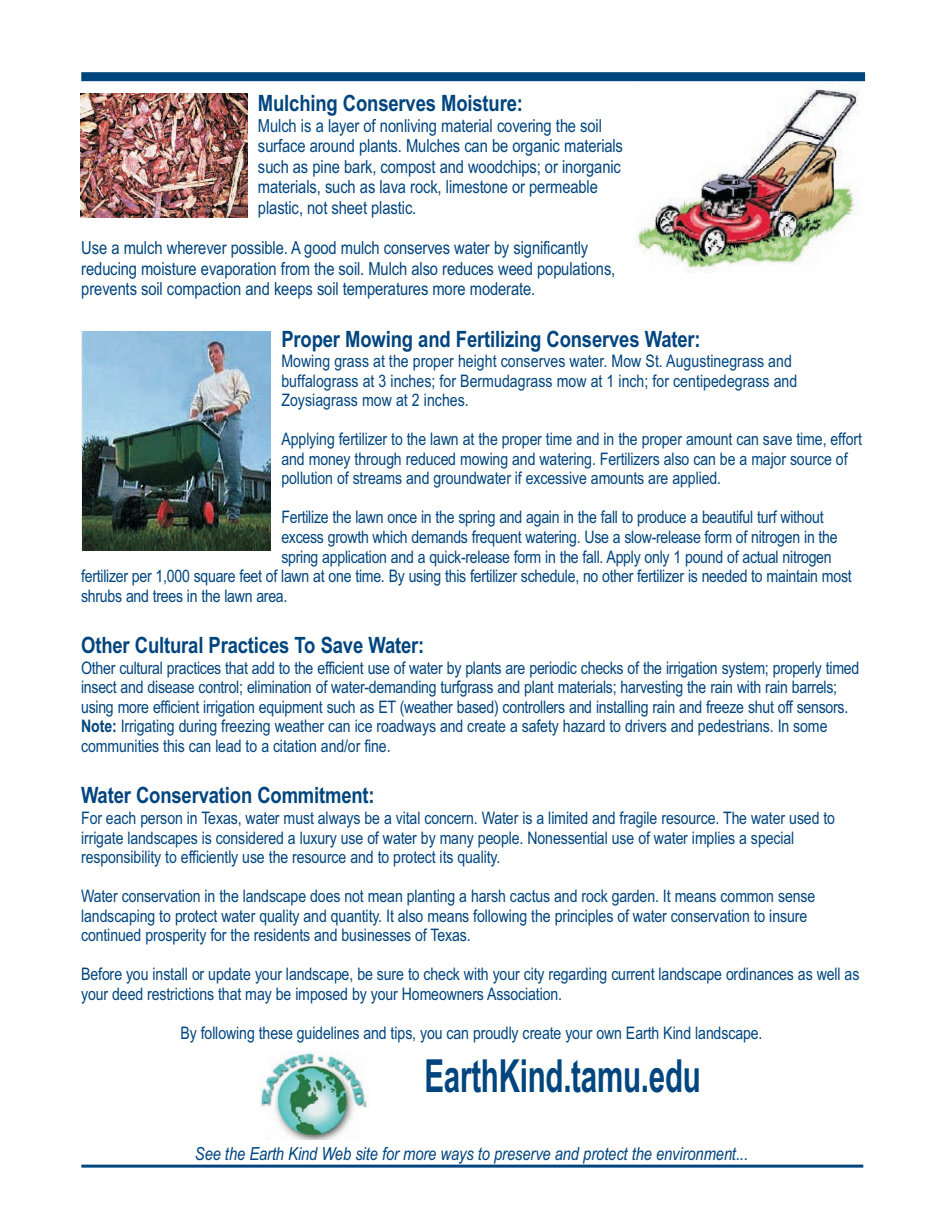
<style>
.page{position:relative;width:945px;height:1215px;background:#fff}
.page>*{position:absolute;margin:0;border:0;box-sizing:border-box;transform-origin:0 0}
.t1{font:700 45.6px "Arial Narrow";letter-spacing:-.005em;color:#01457f;scale:.79 1}
.t2{font:700 22.5px "Arial Narrow";letter-spacing:-.005em;color:#01457f}
.t3{font:18px/20.4px "Arial Narrow";color:#01457f}
.t4{font:italic 18px "Arial Narrow";letter-spacing:-.005em;color:#01457f}
.t5{font:17.25px/19.5px "Arial Narrow";letter-spacing:-.015em;color:#01457f}
.s1{font-weight:700}
</style>
<div class="page">
<img style="left:260px;top:1051px;width:107px;height:88px">
<img style="left:634px;top:82px;width:225px;height:191px">
<div style="left:81px;top:72px;width:784px;height:9px;background:#01457f"></div>
<img style="left:81px;top:331px;width:190px;height:220px">
<img style="left:81px;top:93px;width:166px;height:125px">
<hr style="left:81px;top:1165px;width:782px;height:3px;background:#01457f">
<h2 class="t2" style="left:258px;top:94px;width:266px">Mulching Conserves Moisture:</h2>
<p class="t3" style="left:258px;top:117px;width:367px">Mulch is a layer of nonliving material covering the soil surface around plants. Mulches can be organic materials such as pine bark, compost and woodchips; or inorganic materials, such as lava rock, limestone or permeable plastic, not sheet plastic.</p>
<p class="t3" style="left:81px;top:239px;width:535px">Use a mulch wherever possible. A good mulch conserves water by significantly reducing moisture evaporation from the soil. Mulch also reduces weed populations, prevents soil compaction and keeps soil temperatures more moderate.</p>
<h2 class="t2" style="left:281px;top:330px;width:421px">Proper Mowing and Fertilizing Conserves Water:</h2>
<p class="t5" style="left:281px;top:353px;width:517px">Mowing grass at the proper height conserves water. Mow St. Augustinegrass and buffalograss at 3 inches; for Bermudagrass mow at 1 inch; for centipedegrass and<br>Zoysiagrass mow at 2 inches.</p>
<p class="t5" style="left:281px;top:431px;width:582px">Applying fertilizer to the lawn at the proper time and in the proper amount can save time, effort and money through reduced mowing and watering. Fertilizers also can be a major source of pollution of streams and groundwater if excessive amounts are applied.</p>
<p class="t5" style="left:281px;top:509px;width:544px">Fertilize the lawn once in the spring and again in the fall to produce a beautiful turf without</p>
<p class="t5" style="left:281px;top:529px;width:558px">excess growth which demands frequent watering. Use a slow-release form of nitrogen in the</p>
<p class="t5" style="left:281px;top:548px;width:552px">spring application and a quick-release form in the fall. Apply only 1 pound of actual nitrogen</p>
<p class="t5" style="left:81px;top:568px;width:772px">fertilizer per 1,000 square feet of lawn at one time. By using this fertilizer schedule, no other fertilizer is needed to maintain most</p>
<p class="t5" style="left:81px;top:587px;width:208px">shrubs and trees in the lawn area.</p>
<h2 class="t2" style="left:81px;top:637px;width:345px">Other Cultural Practices To Save Water:</h2>
<p class="t5" style="left:81px;top:659px;width:780px">Other cultural practices that add to the efficient use of water by plants are periodic checks of the irrigation system; properly timed insect and disease control; elimination of water-demanding turfgrass and plant materials; harvesting the rain with rain barrels; using more efficient irrigation equipment such as ET (weather based) controllers and installing rain and freeze shut off sensors.<br><span class="s1">Note:</span> Irrigating during freezing weather can ice roadways and create a safety hazard to drivers and pedestrians. In some communities this can lead to a citation and/or fine.</p>
<h2 class="t2" style="left:81px;top:787px;width:295px">Water Conservation Commitment:</h2>
<p class="t5" style="left:81px;top:810px;width:755px">For each person in Texas, water must always be a vital concern. Water is a limited and fragile resource. The water used to irrigate landscapes is considered a luxury use of water by many people. Nonessential use of water implies a special responsibility to efficiently use the resource and to protect its quality.</p>
<p class="t5" style="left:81px;top:888px;width:736px">Water conservation in the landscape does not mean planting a harsh cactus and rock garden. It means common sense landscaping to protect water quality and quantity. It also means following the principles of water conservation to insure continued prosperity for the residents and businesses of Texas.</p>
<p class="t5" style="left:81px;top:966px;width:780px">Before you install or update your landscape, be sure to check with your city regarding current landscape ordinances as well as your deed restrictions that may be imposed by your Homeowners Association.</p>
<p class="t5" style="left:180px;top:1025px;width:584px">By following these guidelines and tips, you can proudly create your own Earth Kind landscape.</p>
<h1 class="t1" style="left:424px;top:1059px;width:351px">EarthKind.tamu.edu</h1>
<p class="t4" style="left:195px;top:1147px;width:555px">See the Earth Kind Web site for more ways to preserve and protect the environment...</p>
</div>
